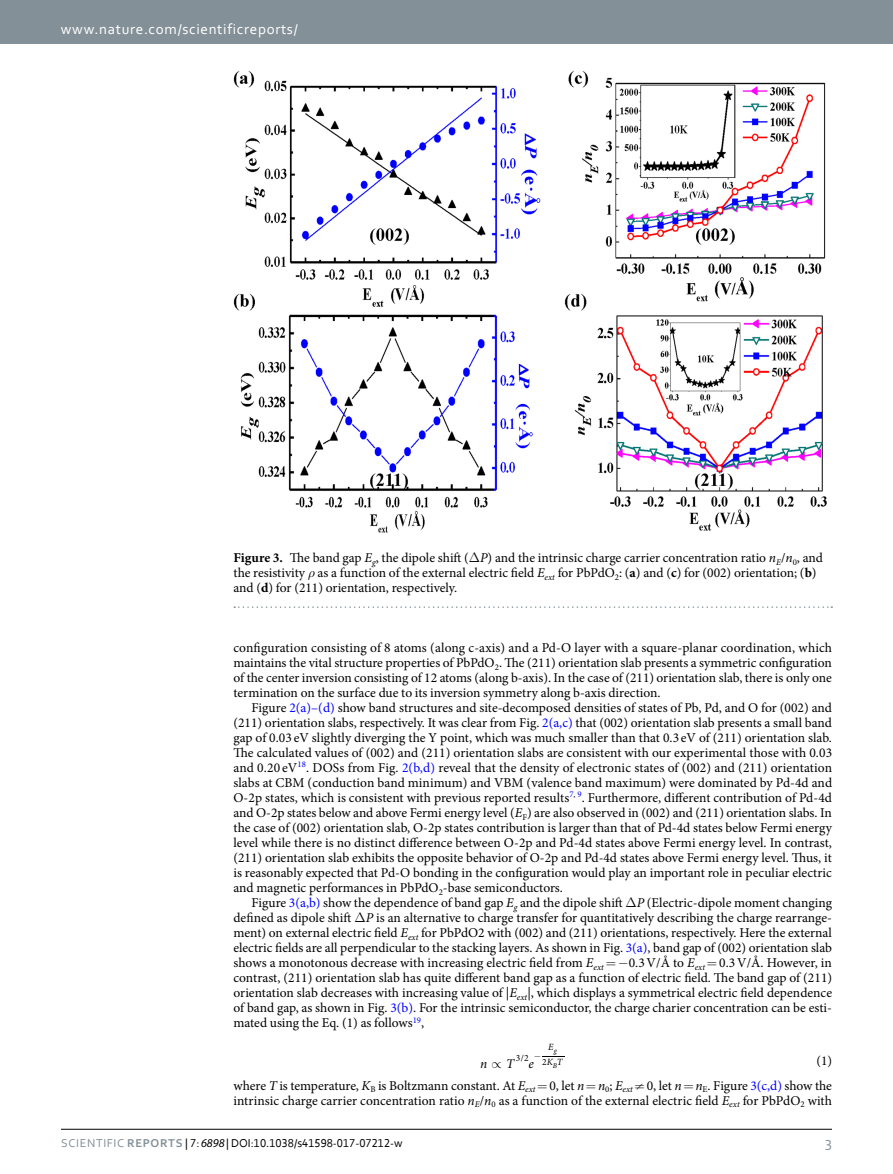
<style>
.page{position:relative;width:893px;height:1174px;background:#fff}
.page>*{position:absolute;margin:0;border:0;box-sizing:border-box;transform-origin:0 0}
.t1{font:15px "Corbel 2";letter-spacing:.045em;color:#fff}
.t2{font:15px "Corbel 2";color:#839097}
.t3{font:13.5px/15px "Minion Pro";color:#000;text-align:justify}
.t4{font:13.35px "Minion Pro It 2";color:#000}
.t5{font:13.35px "Minion Pro Regular 2";color:#000}
.t6{font:12px "Corbel";color:#000}
.t7{font:9.45px/14.7px "Minion Pro It 2";color:#000;text-align:center}
.t8{font:9.45px "Minion Pro Regular 2";color:#000}
.t9{font:7.35px/14.7px "Minion Pro It 2";color:#000}
.s1{font-weight:700}
.s2{font-style:italic}
.s3{color:#00f}
.s4{font-family:"Minion Pro Regular 2"}
.s5{font-family:"Corbel 2";color:#839097}
.s6{font-family:"Corbel Bold 2";color:#839097}
.s7{font-family:"Myriad Pro";font-style:italic}
</style>
<div class="page">
<div style="left:0;top:0;width:893px;height:43px;background:#839097"></div>
<hr style="left:61px;top:1129px;width:771px;height:1px;background:#000">
<img style="left:233px;top:71px;width:594px;height:462px">
<svg style="left:234px;top:606px;width:598px;height:2px"></svg>
<svg style="left:542px;top:1056px;width:22px;height:1px"></svg>
<p class="t1" style="left:61px;top:19px;width:238px">www.nature.com/scientificreports/</p>
<p class="t3" style="left:233px;top:550px;width:591px;text-align:left"><span class="s1">Figure 3.</span> The band gap <span class="s2">E</span><sub>g</sub>, the dipole shift ( <span class="s2">P</span>) and the intrinsic charge carrier concentration ratio <span class="s2">n</span><sub>E</sub>/<span class="s2">n</span><sub>0</sub>, and the resistivity as a function of the external electric field <span class="s2">E</span><sub>ext</sub> for PbPdO<sub>2</sub>: (<span class="s1">a</span>) and (<span class="s1">c</span>) for (002) orientation; (<span class="s1">b</span>) and (<span class="s1">d</span>) for (211) orientation, respectively.</p>
<p class="t3" style="left:233px;top:640px;width:600px">configuration consisting of 8 atoms (along c-axis) and a Pd-O layer with a square-planar coordination, which maintains the vital structure properties of PbPdO<sub>2</sub>. The (211) orientation slab presents a symmetric configuration of the center inversion consisting of 12 atoms (along b-axis). In the case of (211) orientation slab, there is only one termination on the surface due to its inversion symmetry along b-axis direction.</p>
<p class="t3" style="left:233px;top:700px;width:600px;text-indent:18px">Figure <span class="s3">2(a)–(d)</span> show band structures and site-decomposed densities of states of Pb, Pd, and O for (002) and (211) orientation slabs, respectively. It was clear from Fig. <span class="s3">2(a,c)</span> that (002) orientation slab presents a small band gap of 0.03 eV slightly diverging the Y point, which was much smaller than that 0.3 eV of (211) orientation slab.<br>The calculated values of (002) and (211) orientation slabs are consistent with our experimental those with 0.03 and 0.20 eV<sup>18</sup>. DOSs from Fig. <span class="s3">2(b,d)</span> reveal that the density of electronic states of (002) and (211) orientation slabs at CBM (conduction band minimum) and VBM (valence band maximum) were dominated by Pd-4d and O-2p states, which is consistent with previous reported results<sup>7</sup><sup>,</sup> <sup>9</sup>. Furthermore, different contribution of Pd-4d and O-2p states below and above Fermi energy level (<span class="s2">E</span><sub>F</sub>) are also observed in (002) and (211) orientation slabs. In the case of (002) orientation slab, O-2p states contribution is larger than that of Pd-4d states below Fermi energy level while there is no distinct difference between O-2p and Pd-4d states above Fermi energy level. In contrast, (211) orientation slab exhibits the opposite behavior of O-2p and Pd-4d states above Fermi energy level. Thus, it is reasonably expected that Pd-O bonding in the configuration would play an important role in peculiar electric and magnetic performances in PbPdO<sub>2</sub>-base semiconductors.</p>
<p class="t3" style="left:233px;top:895px;width:600px;text-indent:18px">Figure <span class="s3">3(a,b)</span> show the dependence of band gap <span class="s2">E</span><sub>g</sub> and the dipole shift <span class="s2">P</span> (Electric-dipole moment changing defined as dipole shift <span class="s2">P</span> is an alternative to charge transfer for quantitatively describing the charge rearrange&shy;ment) on external electric field <span class="s2">E</span><sub>ext</sub> for PbPdO2 with (002) and (211) orientations, respectively. Here the external electric fields are all perpendicular to the stacking layers. As shown in Fig. <span class="s3">3(a)</span>, band gap of (002) orientation slab shows a monotonous decrease with increasing electric field from <span class="s2">E</span><sub>ext</sub> −0.3V/Å to <span class="s2">E</span><sub>ext</sub> 0.3V/Å. However, in contrast, (211) orientation slab has quite different band gap as a function of electric field. The band gap of (211) orientation slab decreases with increasing value of |<span class="s2">E</span><sub>ext</sub>|, which displays a symmetrical electric field dependence of band gap, as shown in Fig. <span class="s3">3(b)</span>. For the intrinsic semiconductor, the charge charier concentration can be esti&shy;mated using the Eq. (1) as follows<sup>19</sup>,</p>
<p class="t4" style="left:480px;top:1054px;width:55px">n ∝ T e</p>
<p class="t5" style="left:816px;top:1052px;width:17px">(1)</p>
<p class="t7" style="left:542px;top:1039px;width:22px">E<br><span class="s4">2</span>K T</p>
<p class="t8" style="left:516px;top:1052px;width:15px">3/2</p>
<p class="t9" style="left:553px;top:1043px;width:6px">g<br>B</p>
<p class="t3" style="left:233px;top:1078px;width:600px">where <span class="s2">T</span> is temperature, <span class="s2">K</span><sub>B</sub> is Boltzmann constant. At <span class="s2">E</span><sub>ext</sub> 0, let <span class="s2">n n</span><sub>0</sub>; <span class="s2">E</span><sub>ext</sub> ≠0, let <span class="s2">n n</span><sub>E</sub>. Figure <span class="s3">3(c,d)</span> show the intrinsic charge carrier concentration ratio <span class="s2">n</span><sub>E</sub>/<span class="s2">n</span><sub>0</sub> as a function of the external electric field <span class="s2">E</span><sub>ext</sub> for PbPdO<sub>2</sub> with</p>
<p class="t6" style="left:61px;top:1135px;width:343px"><span class="s5">SCIENtIFIC</span> <span class="s6">REPORTS</span> | 7: <span class="s7">6898</span> | DOI:10.1038/s41598-017-07212-w</p>
<p class="t2" style="left:825px;top:1132px;width:8px">3</p>
</div>
